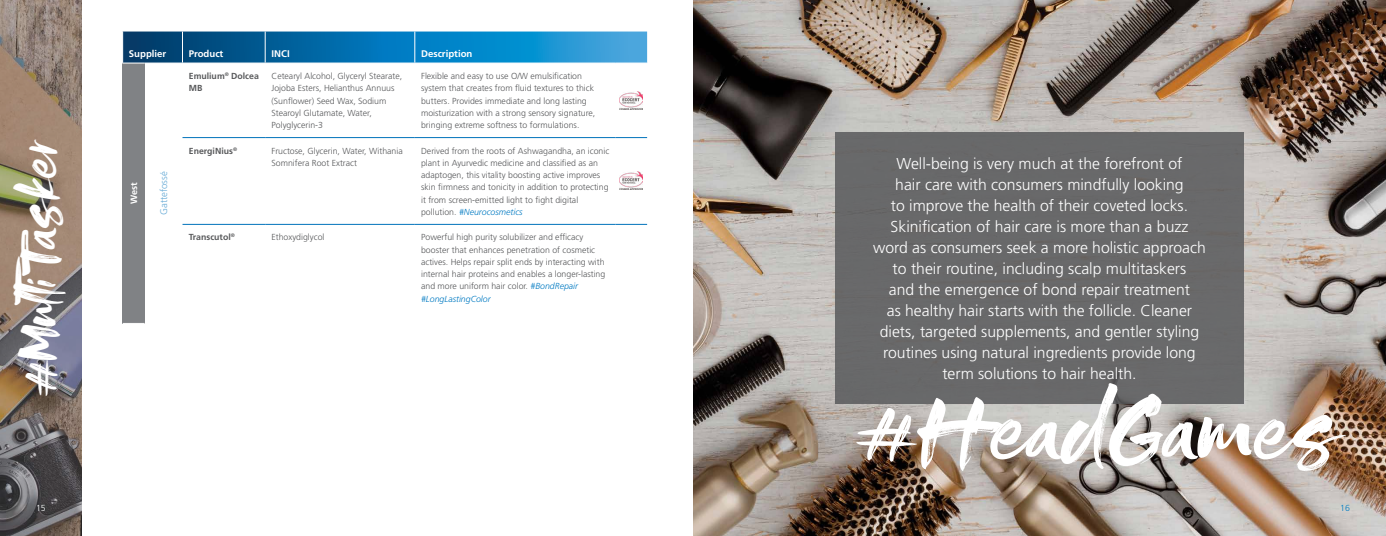
<style>
.page{position:relative;width:1386px;height:536px;background:#fff}
.page>*{position:absolute;margin:0;border:0;box-sizing:border-box;transform-origin:0 0}
.t1{font:70px "Rocked ALT";color:#fff}
.t2{font:42px "Rocked ALT";color:#fff}
.t3{font:300 15.75px/21px "Frutiger LT Std";color:#fff;text-align:center}
.t4{font:700 9.62px "Frutiger LT Std";color:#fff}
.t5{font:300 9.62px "Frutiger LT Std";color:#66aad6}
.t6{font:700 9.19px "Frutiger LT Std";color:#fff}
.t7{font:300 8.75px/12.2px "Frutiger LT Std";color:#58595b}
.t8{font:700 8.75px/12.2px "Frutiger LT Std";color:#58595b}
.t9{font:300 8.75px "Frutiger LT Std";color:#fff}
.t10{font:300 8.75px "Frutiger LT Std";color:#007ac2}
.s1{font-style:italic;color:#007ac2}
</style>
<div class="page">
<svg style="left:0;top:0;width:82px;height:536px;background:#84766c"></svg>
<div style="left:123px;top:63px;width:22px;height:260px;background:#808285"></div>
<hr style="left:183px;top:137px;width:82px;height:1px;background:#0072bb">
<hr style="left:265px;top:137px;width:150px;height:1px;background:#0072bb">
<hr style="left:415px;top:137px;width:201px;height:1px;background:#0072bb">
<svg style="left:122px;top:32px;width:525px;height:32px;background:#1177b1"></svg>
<hr style="left:145px;top:63px;width:38px;height:1px;background:#fff">
<hr style="left:183px;top:63px;width:82px;height:1px;background:#fff">
<hr style="left:265px;top:63px;width:150px;height:1px;background:#fff">
<hr style="left:415px;top:63px;width:201px;height:1px;background:#fff">
<hr style="left:616px;top:63px;width:31px;height:1px;background:#fff">
<hr style="left:616px;top:137px;width:31px;height:1px;background:#0072bb">
<hr style="left:183px;top:224px;width:82px;height:1px;background:#0072bb">
<hr style="left:265px;top:224px;width:150px;height:1px;background:#0072bb">
<hr style="left:415px;top:224px;width:201px;height:1px;background:#0072bb">
<hr style="left:616px;top:224px;width:31px;height:1px;background:#0072bb">
<img style="left:620px;top:91px;width:23px;height:18px">
<img style="left:620px;top:172px;width:23px;height:18px">
<img style="left:693px;top:0;width:693px;height:536px">
<div style="left:835px;top:132px;width:409px;height:271px;background:#69696a"></div>
<h2 class="t2" style="left:16px;top:396px;width:259px;rotate:-90deg">#MultiTasker</h2>
<p class="t4" style="left:129px;top:48px;width:39px">Supplier</p>
<p class="t4" style="left:189px;top:48px;width:36px">Product</p>
<p class="t4" style="left:271px;top:48px;width:20px">INCI</p>
<p class="t4" style="left:421px;top:48px;width:53px">Description</p>
<p class="t6" style="left:129px;top:204px;width:23px;rotate:-90deg">West</p>
<p class="t5" style="left:158px;top:215px;width:45px;rotate:-90deg">Gattefossé</p>
<p class="t8" style="left:189px;top:70px;width:72px">Emulium<sup>®</sup> Dolcea<br>MB</p>
<p class="t7" style="left:271px;top:70px;width:132px">Cetearyl Alcohol, Glyceryl Stearate,<br>Jojoba Esters, Helianthus Annuus (Sunflower) Seed Wax, Sodium<br>Stearoyl Glutamate, Water,<br>Polyglycerin-3</p>
<p class="t7" style="left:421px;top:70px;width:176px">Flexible and easy to use O/W emulsification system that creates from fluid textures to thick butters. Provides immediate and long lasting moisturization with a strong sensory signature, bringing extreme softness to formulations.</p>
<p class="t8" style="left:189px;top:144px;width:50px">EnergiNius<sup>®</sup></p>
<p class="t7" style="left:271px;top:144px;width:133px">Fructose, Glycerin, Water, Withania<br>Somnifera Root Extract</p>
<p class="t7" style="left:421px;top:144px;width:190px">Derived from the roots of Ashwagandha, an iconic plant in Ayurvedic medicine and classified as an adaptogen, this vitality boosting active improves skin firmness and tonicity in addition to protecting it from screen-emitted light to fight digital pollution. <span class="s1">#Neurocosmetics</span></p>
<p class="t8" style="left:189px;top:231px;width:48px">Transcutol<sup>®</sup></p>
<p class="t7" style="left:271px;top:231px;width:54px">Ethoxydiglycol</p>
<p class="t7" style="left:421px;top:231px;width:186px">Powerful high purity solubilizer and efficacy booster that enhances penetration of cosmetic actives. Helps repair split ends by interacting with internal hair proteins and enables a longer-lasting and more uniform hair color. <span class="s1">#BondRepair #LongLastingColor</span></p>
<p class="t3" style="left:873px;top:153px;width:334px">Well-being is very much at the forefront of<br>hair care with consumers mindfully looking<br>to improve the health of their coveted locks.<br>Skinification of hair care is more than a buzz word as consumers seek a more holistic approach to their routine, including scalp multitaskers<br>and the emergence of bond repair treatment<br>as healthy hair starts with the follicle. Cleaner diets, targeted supplements, and gentler styling routines using natural ingredients provide long term solutions to hair health.</p>
<h1 class="t1" style="left:856px;top:392px;width:487px">#HeadGames</h1>
<p class="t9" style="left:36px;top:503px;width:11px">15</p>
<p class="t10" style="left:1340px;top:503px;width:11px">16</p>
</div>
